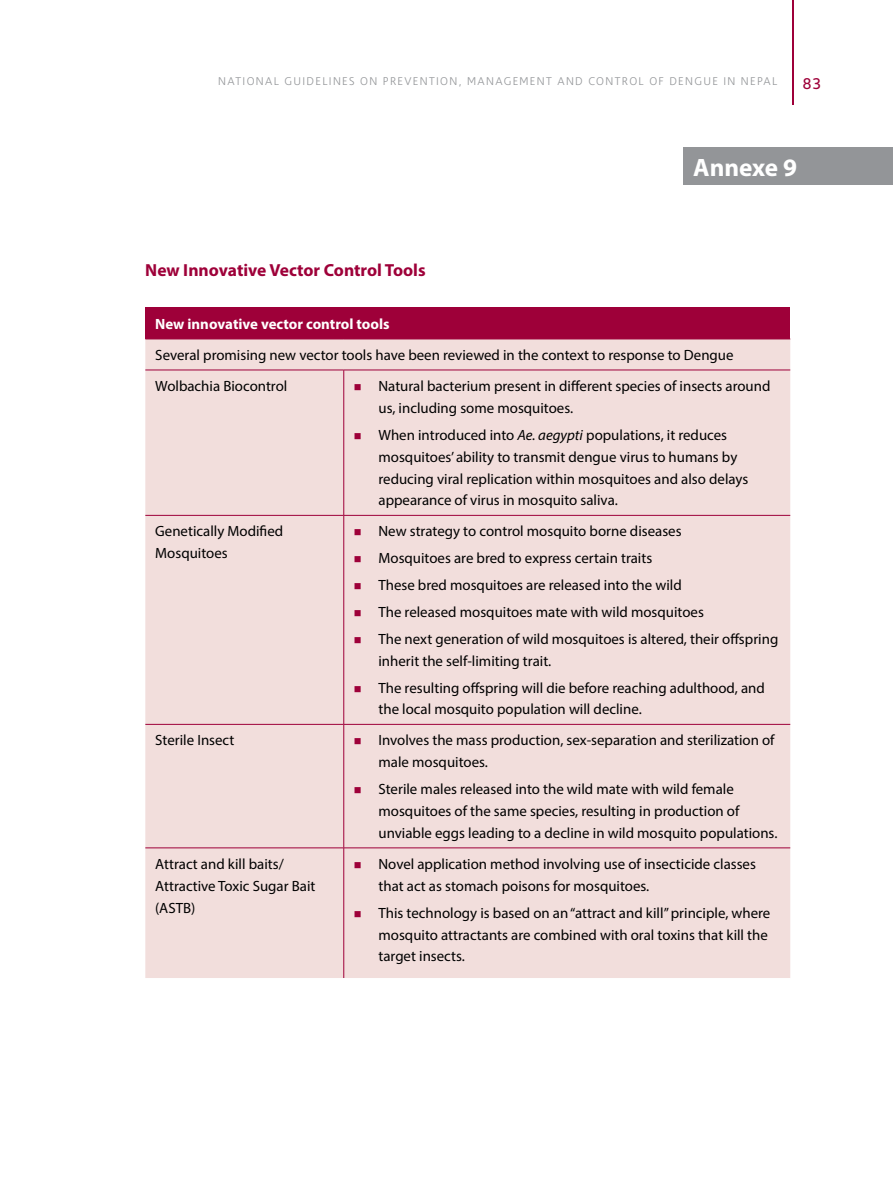
<style>
.page{position:relative;width:893px;height:1191px;background:#fff}
.page>*{position:absolute;margin:0;border:0;box-sizing:border-box;transform-origin:0 0}
.t1{font:700 25.2px "Myriad Pro";color:#fff}
.t2{font:700 17.5px "Myriad Pro";letter-spacing:-.005em;color:#9e0039}
.t3{font:15.75px "Corisande";color:#9e0039}
.t4{font:14.88px/21.9px "Myriad Pro";color:#000}
.t5{font:700 14.88px "Myriad Pro";letter-spacing:-.005em;color:#fff}
.t6{font:300 11.38px "Corisande";letter-spacing:.12em;color:#939598}
.s1{color:#9e0039}
.s2{font-style:italic}
</style>
<div class="page">
<hr style="left:793px;top:0;width:1px;height:104px;background:#9e0039">
<div style="left:145px;top:308px;width:645px;height:31px;background:#9e0039"></div>
<div style="left:145px;top:340px;width:645px;height:638px;background:#f2dedc"></div>
<hr style="left:145px;top:339px;width:199px;height:1px;background:#9e0039">
<hr style="left:344px;top:339px;width:446px;height:1px;background:#9e0039">
<hr style="left:145px;top:370px;width:199px;height:1px;background:#9e0039">
<hr style="left:344px;top:370px;width:446px;height:1px;background:#9e0039">
<hr style="left:343px;top:370px;width:1px;height:145px;background:#9e0039">
<hr style="left:145px;top:515px;width:199px;height:1px;background:#9e0039">
<hr style="left:344px;top:515px;width:446px;height:1px;background:#9e0039">
<hr style="left:343px;top:515px;width:1px;height:209px;background:#9e0039">
<hr style="left:145px;top:724px;width:199px;height:1px;background:#9e0039">
<hr style="left:344px;top:724px;width:446px;height:1px;background:#9e0039">
<hr style="left:343px;top:724px;width:1px;height:123px;background:#9e0039">
<hr style="left:145px;top:847px;width:199px;height:1px;background:#9e0039">
<hr style="left:344px;top:847px;width:446px;height:1px;background:#9e0039">
<hr style="left:343px;top:848px;width:1px;height:130px;background:#9e0039">
<div style="left:684px;top:148px;width:209px;height:37px;background:#939598"></div>
<p class="t6" style="left:218px;top:75px;width:560px">NATIONAL GUIDELIN ES ON PREVENTION, MANAGEM ENT AN D CONTROL OF DENG UE IN NEPAL</p>
<p class="t3" style="left:803px;top:75px;width:20px">83</p>
<p class="t2" style="left:145px;top:259px;width:282px">New Innovative Vector Control Tools</p>
<h1 class="t1" style="left:693px;top:151px;width:105px">Annexe 9</h1>
<p class="t5" style="left:155px;top:314px;width:236px">New innovative vector control tools</p>
<p class="t4" style="left:155px;top:339px;width:580px;line-height:31px">Several promising new vector tools have been reviewed in the context to response to Dengue<br>Wolbachia Biocontrol</p>
<p class="t4" style="left:378px;top:375px;width:393px;text-indent:-25px"><span class="s1">■</span> Natural bacterium present in different species of insects around us, including some mosquitoes.</p>
<p class="t4" style="left:378px;top:423px;width:371px;text-indent:-25px"><span class="s1">■</span> When introduced into <span class="s2">Ae. aegypti</span> populations, it reduces mosquitoes’ ability to transmit dengue virus to humans by reducing viral replication within mosquitoes and also delays appearance of virus in mosquito saliva.</p>
<p class="t4" style="left:155px;top:520px;width:129px">Genetically Modified<br>Mosquitoes</p>
<p class="t4" style="left:354px;top:520px;width:329px"><span class="s1">■</span> New strategy to control mosquito borne diseases</p>
<p class="t4" style="left:354px;top:547px;width:300px"><span class="s1">■</span> Mosquitoes are bred to express certain traits</p>
<p class="t4" style="left:354px;top:574px;width:330px"><span class="s1">■</span> These bred mosquitoes are released into the wild</p>
<p class="t4" style="left:354px;top:601px;width:352px"><span class="s1">■</span> The released mosquitoes mate with wild mosquitoes</p>
<p class="t4" style="left:378px;top:627px;width:401px;text-indent:-25px"><span class="s1">■</span> The next generation of wild mosquitoes is altered, their offspring inherit the self-limiting trait.</p>
<p class="t4" style="left:378px;top:676px;width:388px;text-indent:-25px"><span class="s1">■</span> The resulting offspring will die before reaching adulthood, and the local mosquito population will decline.</p>
<p class="t4" style="left:155px;top:729px;width:81px">Sterile Insect</p>
<p class="t4" style="left:378px;top:729px;width:398px;text-indent:-25px"><span class="s1">■</span> Involves the mass production, sex-separation and sterilization of male mosquitoes.</p>
<p class="t4" style="left:378px;top:778px;width:400px;text-indent:-25px"><span class="s1">■</span> Sterile males released into the wild mate with wild female mosquitoes of the same species, resulting in production of unviable eggs leading to a decline in wild mosquito populations.</p>
<p class="t4" style="left:155px;top:852px;width:162px">Attract and kill baits/<br>Attractive Toxic Sugar Bait (ASTB)</p>
<p class="t4" style="left:378px;top:852px;width:379px;text-indent:-25px"><span class="s1">■</span> Novel application method involving use of insecticide classes that act as stomach poisons for mosquitoes.</p>
<p class="t4" style="left:378px;top:901px;width:393px;text-indent:-25px"><span class="s1">■</span> This technology is based on an “attract and kill” principle, where mosquito attractants are combined with oral toxins that kill the target insects.</p>
</div>
